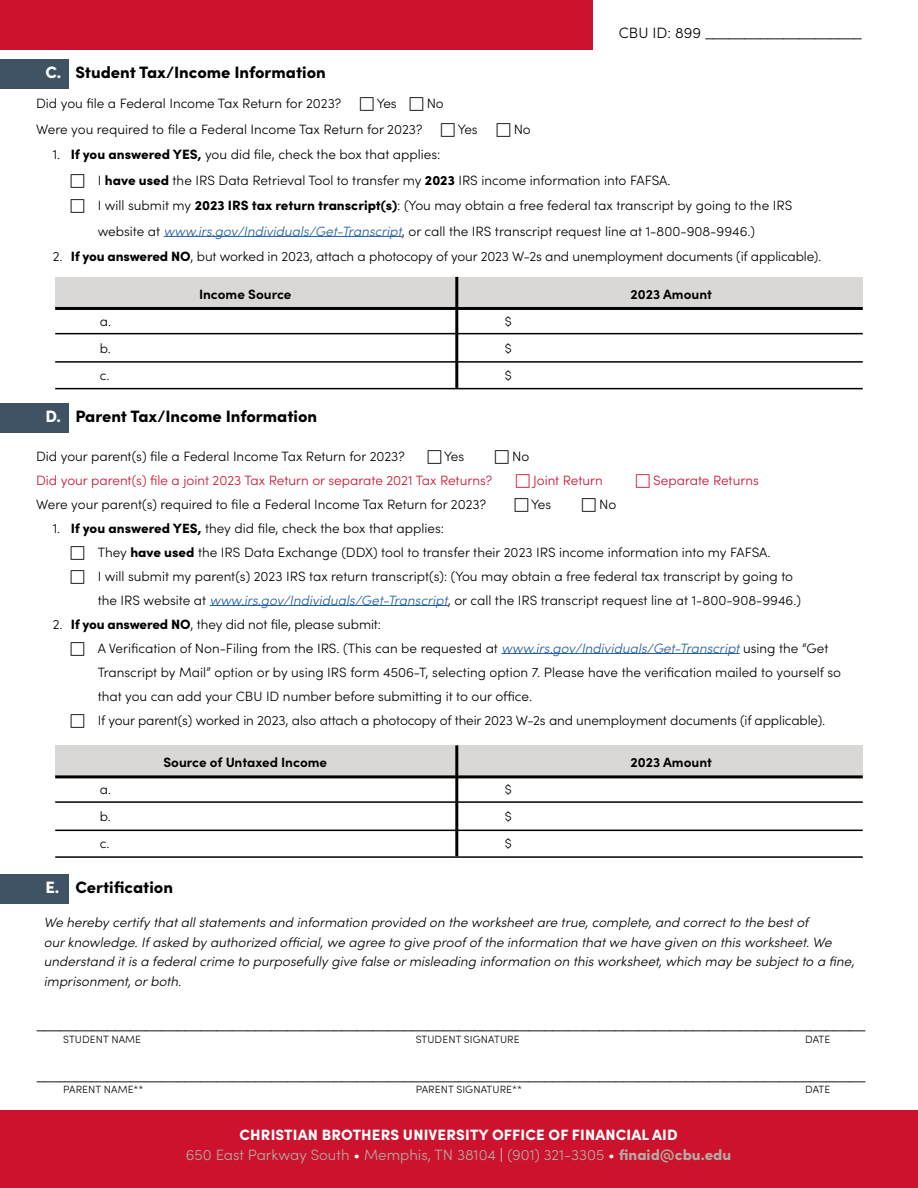
<style>
.page{position:relative;width:918px;height:1188px;background:#fff}
.page>*{position:absolute;margin:0;border:0;box-sizing:border-box;transform-origin:0 0}
.t1{font:900 16.5px "Sofia Pro";color:#000}
.t2{font:300 15px "Sofia Pro";color:#000}
.t3{font:900 15px/19.5px "Sofia Pro";letter-spacing:.01em;color:#fff;text-align:center}
.t4{font:300 13.5px/24px "Sofia Pro";color:#000}
.t5{font:italic 300 13.5px/19.5px "Sofia Pro";color:#000}
.t6{font:300 13.5px "Sofia Pro";color:#cd122d}
.t7{font:700 13.5px "Sofia Pro";color:#000}
.t8{font:300 10.5px "Sofia Pro";letter-spacing:.01em;color:#000}
.s1{color:#fff}
.s2{font-weight:900}
.s3{font-style:italic;color:#215e9e}
.s4{font-weight:300;color:#b3aca5}
.s5{font-weight:300}
.s6{color:#b3aca5}
</style>
<div class="page">
<div style="left:0;top:59px;width:68px;height:29px;background:#3f5364"></div>
<div style="left:0;top:1111px;width:918px;height:77px;background:#cd122d"></div>
<div style="left:0;top:403px;width:68px;height:29px;background:#3f5364"></div>
<div style="left:0;top:0;width:593px;height:50px;background:#cd122d"></div>
<div style="left:0;top:874px;width:68px;height:29px;background:#3f5364"></div>
<hr style="left:164px;top:236px;width:238px;height:1px;background:#215e9e">
<hr style="left:210px;top:605px;width:238px;height:1px;background:#215e9e">
<hr style="left:501px;top:653px;width:239px;height:1px;background:#215e9e">
<div style="left:55px;top:277px;width:808px;height:31px;background:#dad8d6"></div>
<hr style="left:55px;top:307px;width:808px;height:3px;background:#000">
<hr style="left:55px;top:333px;width:808px;height:1px;background:#000">
<hr style="left:55px;top:361px;width:808px;height:2px;background:#000">
<hr style="left:55px;top:388px;width:808px;height:1px;background:#000">
<hr style="left:455px;top:277px;width:3px;height:111px;background:#000">
<div style="left:55px;top:745px;width:808px;height:32px;background:#dad8d6"></div>
<hr style="left:55px;top:775px;width:808px;height:3px;background:#000">
<hr style="left:55px;top:801px;width:808px;height:2px;background:#000">
<hr style="left:55px;top:830px;width:808px;height:1px;background:#000">
<hr style="left:55px;top:856px;width:808px;height:2px;background:#000">
<hr style="left:455px;top:745px;width:3px;height:111px;background:#000">
<p class="t1" style="left:45px;top:59px;width:282px"><span class="s1">C.</span> Student Tax/Income Information</p>
<p class="t2" style="left:619px;top:22px;width:245px">CBU ID: 899 ____________________</p>
<p class="t4" style="left:36px;top:91px;width:307px">Did you file a Federal Income Tax Return for 2023?</p>
<p class="t4" style="left:377px;top:91px;width:22px">Yes</p>
<p class="t4" style="left:427px;top:91px;width:19px">No</p>
<p class="t4" style="left:36px;top:116px;width:388px">Were you required to file a Federal Income Tax Return for 2023?</p>
<p class="t4" style="left:458px;top:116px;width:22px">Yes</p>
<p class="t4" style="left:514px;top:116px;width:19px">No</p>
<p class="t4" style="left:98px;top:141px;width:696px;line-height:25.5px;text-indent:-45px">1. <span class="s2">If you answered YES,</span> you did file, check the box that applies:<br>I <span class="s2">have used</span> the IRS Data Retrieval Tool to transfer my <span class="s2">2023</span> IRS income information into FAFSA.<br>I will submit my <span class="s2">2023 IRS tax return transcript(s)</span>: (You may obtain a free federal tax transcript by going to the IRS website at <span class="s3">www.irs.gov/Individuals/Get-Transcript</span>, or call the IRS transcript request line at 1-800-908-9946.)</p>
<p class="t4" style="left:53px;top:244px;width:770px">2. <span class="s2">If you answered NO</span>, but worked in 2023, attach a photocopy of your 2023 W-2s and unemployment documents (if applicable).</p>
<p class="t7" style="left:199px;top:284px;width:94px">Income Source</p>
<p class="t7" style="left:631px;top:284px;width:83px">2023 Amount</p>
<p class="t4" style="left:100px;top:308px;width:13px">a.</p>
<p class="t4" style="left:505px;top:308px;width:9px">$</p>
<p class="t4" style="left:100px;top:335px;width:13px">b.</p>
<p class="t4" style="left:505px;top:335px;width:9px">$</p>
<p class="t4" style="left:100px;top:362px;width:11px">c.</p>
<p class="t4" style="left:505px;top:362px;width:9px">$</p>
<p class="t1" style="left:45px;top:404px;width:273px"><span class="s1">D.</span> Parent Tax/Income Information</p>
<p class="t4" style="left:36px;top:443px;width:370px">Did your parent(s) file a Federal Income Tax Return for 2023?</p>
<p class="t4" style="left:444px;top:443px;width:22px">Yes</p>
<p class="t4" style="left:512px;top:443px;width:19px">No</p>
<p class="t6" style="left:36px;top:470px;width:458px">Did your parent(s) file a joint 2023 Tax Return or separate 2021 Tax Returns?</p>
<p class="t6" style="left:533px;top:470px;width:71px">Joint Return</p>
<p class="t6" style="left:653px;top:470px;width:107px">Separate Returns</p>
<p class="t4" style="left:36px;top:491px;width:451px">Were your parent(s) required to file a Federal Income Tax Return for 2023?</p>
<p class="t4" style="left:531px;top:491px;width:22px">Yes</p>
<p class="t4" style="left:599px;top:491px;width:19px">No</p>
<p class="t4" style="left:98px;top:515px;width:705px;text-indent:-45px">1. <span class="s2">If you answered YES,</span> they did file, check the box that applies:<br>They <span class="s2">have used</span> the IRS Data Exchange (DDX) tool to transfer their 2023 IRS income information into my FAFSA.<br>I will submit my parent(s) 2023 IRS tax return transcript(s): (You may obtain a free federal tax transcript by going to the IRS website at <span class="s3">www.irs.gov/Individuals/Get-Transcript</span>, or call the IRS transcript request line at 1-800-908-9946.)</p>
<p class="t4" style="left:98px;top:611px;width:745px;text-indent:-45px">2. <span class="s2">If you answered NO</span>, they did not file, please submit:<br>A Verification of Non-Filing from the IRS. (This can be requested at <span class="s3">www.irs.gov/Individuals/Get-Transcript</span> using the “Get Transcript by Mail” option or by using IRS form 4506-T, selecting option 7. Please have the verification mailed to yourself so that you can add your CBU ID number before submitting it to our office.<br>If your parent(s) worked in 2023, also attach a photocopy of their 2023 W-2s and unemployment documents (if applicable).</p>
<p class="t7" style="left:163px;top:752px;width:165px">Source of Untaxed Income</p>
<p class="t7" style="left:631px;top:752px;width:83px">2023 Amount</p>
<p class="t4" style="left:100px;top:777px;width:13px">a.</p>
<p class="t4" style="left:505px;top:777px;width:9px">$</p>
<p class="t4" style="left:100px;top:804px;width:13px">b.</p>
<p class="t4" style="left:505px;top:804px;width:9px">$</p>
<p class="t4" style="left:100px;top:831px;width:11px">c.</p>
<p class="t4" style="left:505px;top:831px;width:9px">$</p>
<p class="t1" style="left:45px;top:874px;width:129px"><span class="s1">E.</span> Certification</p>
<p class="t5" style="left:44px;top:912px;width:812px">We hereby certify that all statements and information provided on the worksheet are true, complete, and correct to the best of<br>our knowledge. If asked by authorized official, we agree to give proof of the information that we have given on this worksheet. We understand it is a federal crime to purposefully give false or misleading information on this worksheet, which may be subject to a fine, imprisonment, or both.</p>
<p class="t2" style="left:36px;top:1014px;width:831px">__________________________________________________________________________________________________________</p>
<p class="t8" style="left:63px;top:1032px;width:80px">STUDENT NAME</p>
<p class="t8" style="left:416px;top:1032px;width:106px">STUDENT SIGNATURE</p>
<p class="t8" style="left:805px;top:1032px;width:27px">DATE</p>
<p class="t2" style="left:36px;top:1064px;width:831px">__________________________________________________________________________________________________________</p>
<p class="t8" style="left:63px;top:1082px;width:82px">PARENT NAME**</p>
<p class="t8" style="left:416px;top:1082px;width:108px">PARENT SIGNATURE**</p>
<p class="t8" style="left:805px;top:1082px;width:27px">DATE</p>
<p class="t3" style="left:186px;top:1124px;width:547px">CHRISTIAN BROTHERS UNIVERSITY OFFICE OF FINANCIAL AID<br><span class="s4">650 East Parkway South</span> <span class="s5">•</span> <span class="s4">Memphis, TN 38104</span> <span class="s5">|</span> <span class="s4">(901) 321-3305</span> <span class="s5">•</span> <span class="s6">finaid@cbu.edu</span></p>
</div>
